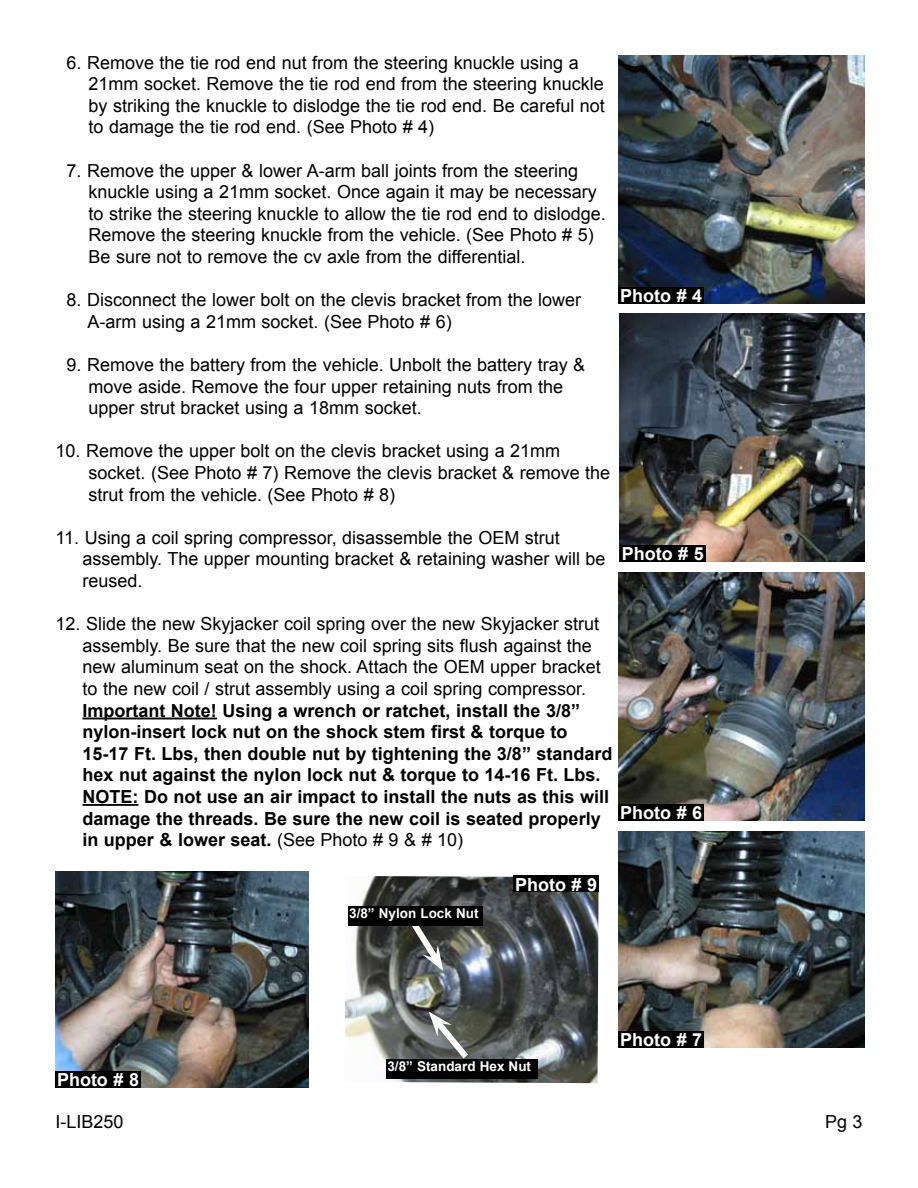
<style>
.page{position:relative;width:918px;height:1188px;background:#fff}
.page>*{position:absolute;margin:0;border:0;box-sizing:border-box;transform-origin:0 0}
.t1{font:18px/21.6px "Arial";color:#000}
.t2{font:700 18px/21.6px "Arial";color:#000}
.t3{font:700 18px "Arial";color:#fff}
.t4{font:700 13.5px "Arial";color:#fff}
.s1{font-weight:400}
</style>
<div class="page">
<hr style="left:82px;top:718px;width:135px;height:1px;background:#000">
<hr style="left:82px;top:804px;width:56px;height:2px;background:#000">
<img style="left:618px;top:55px;width:246px;height:248px">
<div style="left:619px;top:287px;width:85px;height:16px;background:#000"></div>
<img style="left:619px;top:314px;width:246px;height:248px">
<div style="left:620px;top:545px;width:85px;height:17px;background:#000"></div>
<img style="left:619px;top:573px;width:246px;height:248px">
<div style="left:619px;top:804px;width:85px;height:16px;background:#000"></div>
<img style="left:619px;top:832px;width:245px;height:216px">
<div style="left:619px;top:1032px;width:85px;height:16px;background:#000"></div>
<img style="left:56px;top:872px;width:253px;height:216px">
<div style="left:56px;top:1071px;width:85px;height:17px;background:#000"></div>
<img style="left:345px;top:876px;width:254px;height:207px">
<div style="left:514px;top:876px;width:85px;height:16px;background:#000"></div>
<svg style="left:406px;top:926px;width:38px;height:45px"></svg>
<svg style="left:429px;top:1012px;width:45px;height:48px"></svg>
<div style="left:348px;top:907px;width:135px;height:19px;background:#000"></div>
<div style="left:386px;top:1060px;width:152px;height:19px;background:#000"></div>
<p class="t1" style="left:89px;top:52px;width:518px;text-indent:-22px">6. Remove the tie rod end nut from the steering knuckle using a 21mm socket. Remove the tie rod end from the steering knuckle by striking the knuckle to dislodge the tie rod end. Be careful not to damage the tie rod end. (See Photo # 4)</p>
<p class="t1" style="left:89px;top:160px;width:519px;text-indent:-22px">7. Remove the upper &amp; lower A-arm ball joints from the steering knuckle using a 21mm socket. Once again it may be necessary to strike the steering knuckle to allow the tie rod end to dislodge.<br>Remove the steering knuckle from the vehicle. (See Photo # 5)<br>Be sure not to remove the cv axle from the differential.</p>
<p class="t1" style="left:88px;top:289px;width:495px;text-indent:-21px">8. Disconnect the lower bolt on the clevis bracket from the lower<br>A-arm using a 21mm socket. (See Photo # 6)</p>
<p class="t1" style="left:89px;top:354px;width:498px;text-indent:-22px">9. Remove the battery from the vehicle. Unbolt the battery tray &amp; move aside. Remove the four upper retaining nuts from the upper strut bracket using a 18mm socket.</p>
<p class="t1" style="left:89px;top:440px;width:523px;text-indent:-33px">10. Remove the upper bolt on the clevis bracket using a 21mm socket. (See Photo # 7) Remove the clevis bracket &amp; remove the strut from the vehicle. (See Photo # 8)</p>
<p class="t1" style="left:82px;top:527px;width:525px;text-indent:-27px">11. Using a coil spring compressor, disassemble the OEM strut assembly. The upper mounting bracket &amp; retaining washer will be reused.</p>
<p class="t1" style="left:82px;top:613px;width:520px;text-indent:-27px">12. Slide the new Skyjacker coil spring over the new Skyjacker strut assembly. Be sure that the new coil spring sits flush against the new aluminum seat on the shock. Attach the OEM upper bracket to the new coil / strut assembly using a coil spring compressor.</p>
<p class="t2" style="left:82px;top:700px;width:532px">Important Note! Using a wrench or ratchet, install the 3/8” nylon-insert lock nut on the shock stem first &amp; torque to 15-17 Ft. Lbs, then double nut by tightening the 3/8” standard hex nut against the nylon lock nut &amp; torque to 14-16 Ft. Lbs.<br>NOTE: Do not use an air impact to install the nuts as this will damage the threads. Be sure the new coil is seated properly in upper &amp; lower seat. <span class="s1">(See Photo # 9 &amp; # 10)</span></p>
<p class="t3" style="left:620px;top:283px;width:84px">Photo # 4</p>
<p class="t3" style="left:622px;top:542px;width:84px">Photo # 5</p>
<p class="t3" style="left:620px;top:801px;width:84px">Photo # 6</p>
<p class="t4" style="left:349px;top:904px;width:131px">3/8” Nylon Lock Nut</p>
<p class="t3" style="left:515px;top:872px;width:84px">Photo # 9</p>
<p class="t3" style="left:57px;top:1068px;width:84px">Photo # 8</p>
<p class="t4" style="left:387px;top:1057px;width:145px">3/8” Standard Hex Nut</p>
<p class="t3" style="left:620px;top:1028px;width:84px">Photo # 7</p>
<p class="t1" style="left:55px;top:1111px;width:70px">I-LIB250</p>
<p class="t1" style="left:825px;top:1111px;width:39px">Pg 3</p>
</div>
